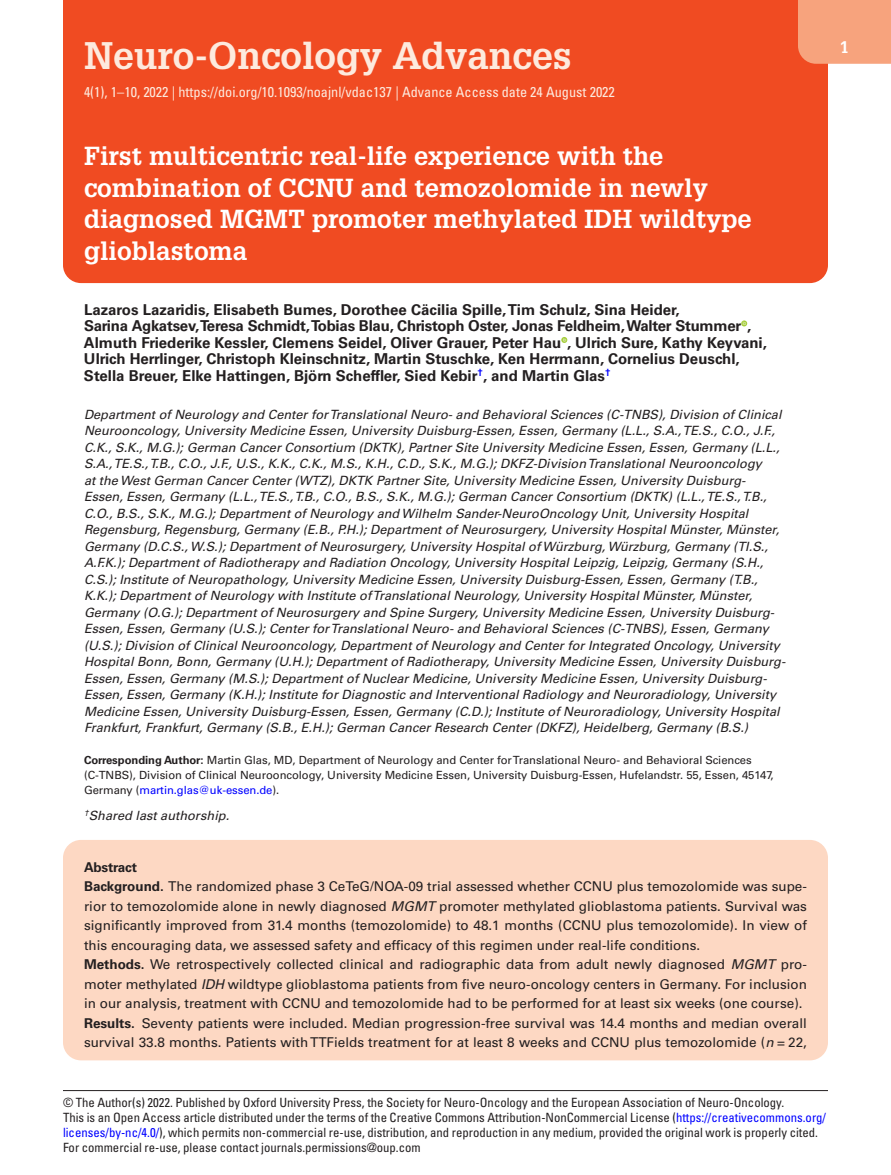
<style>
.page{position:relative;width:891px;height:1175px;background:#fff}
.page>*{position:absolute;margin:0;border:0;box-sizing:border-box;transform-origin:0 0}
.t1{font:700 37.5px "Glypha LT Std";color:#fdeade}
.t2{font:700 25.5px/31.5px "Glypha LT Std";color:#fff}
.t3{font:700 16.5px "Glypha LT Std";color:#fff}
.t4{font:700 15px/16.5px "Univers LT Std";color:#231f20}
.t5{font:condensed 14.25px "Univers LT Std";color:#fdeade}
.t6{font:13.5px/19.5px "Univers LT Std";color:#231f20}
.t7{font:italic 12.75px/16.5px "Univers LT Std";color:#231f20}
.t8{font:condensed 12.75px/15px "Univers LT Std";color:#231f20}
.t9{font:11.25px/15px "Univers LT Std";letter-spacing:-.005em;color:#231f20}
.s1{font-weight:700}
.s2{color:#00f}
.s3{font-style:italic}
</style>
<div class="page">
<div style="left:63px;top:0;width:765px;height:166px;background:#f04b22"></div>
<div style="left:798px;top:0;width:93px;height:64px;background:#f7a37d"></div>
<hr style="left:63px;top:1090px;width:765px;height:1px;background:#231f20">
<div style="left:63px;top:840px;width:765px;height:220px;background:#fdd8c3;border-radius:18px"></div>
<svg style="left:741px;top:320px;width:6px;height:6px"></svg>
<svg style="left:561px;top:337px;width:6px;height:6px"></svg>
<div style="left:63px;top:166px;width:765px;height:117px;background:#f04b22"></div>
<h1 class="t1" style="left:84px;top:32px;width:489px">Neuro-Oncology Advances</h1>
<p class="t5" style="left:84px;top:83px;width:532px">4(1), 1–10, 2022 | https://doi.org/10.1093/noajnl/vdac137 | Advance Access date 24 August 2022</p>
<h2 class="t2" style="left:84px;top:140px;width:669px">First multicentric real-life experience with the combination of CCNU and temozolomide in newly diagnosed MGMT promoter methylated IDH wildtype glioblastoma</h2>
<p class="t4" style="left:84px;top:301px;width:684px">Lazaros Lazaridis, Elisabeth Bumes, Dorothee Cäcilia Spille, Tim Schulz, Sina Heider,<br>Sarina Agkatsev, Teresa Schmidt, Tobias Blau, Christoph Oster, Jonas Feldheim, Walter Stummer , Almuth Friederike Kessler, Clemens Seidel, Oliver Grauer, Peter Hau , Ulrich Sure, Kathy Keyvani, Ulrich Herrlinger, Christoph Kleinschnitz, Martin Stuschke, Ken Herrmann, Cornelius Deuschl, Stella Breuer, Elke Hattingen, Björn Scheffler, Sied Kebir<sup>†</sup>, and Martin Glas<sup>†</sup></p>
<p class="t7" style="left:84px;top:406px;width:703px">Department of Neurology and Center for Translational Neuro- and Behavioral Sciences (C-TNBS), Division of Clinical Neurooncology, University Medicine Essen, University Duisburg-Essen, Essen, Germany (L.L., S.A., TE.S., C.O., J.F., C.K., S.K., M.G.); German Cancer Consortium (DKTK), Partner Site University Medicine Essen, Essen, Germany (L.L., S.A., TE.S., T.B., C.O., J.F., U.S., K.K., C.K., M.S., K.H., C.D., S.K., M.G.); DKFZ-Division Translational Neurooncology<br>at the West German Cancer Center (WTZ), DKTK Partner Site, University Medicine Essen, University Duisburg-Essen, Essen, Germany (L.L., TE.S., T.B., C.O., B.S., S.K., M.G.); German Cancer Consortium (DKTK) (L.L., TE.S., T.B., C.O., B.S., S.K., M.G.); Department of Neurology and Wilhelm Sander-NeuroOncology Unit, University Hospital Regensburg, Regensburg, Germany (E.B., P.H.); Department of Neurosurgery, University Hospital Münster, Münster, Germany (D.C.S., W.S.); Department of Neurosurgery, University Hospital of Würzburg, Würzburg, Germany (TI.S., A.F.K.); Department of Radiotherapy and Radiation Oncology, University Hospital Leipzig, Leipzig, Germany (S.H., C.S.); Institute of Neuropathology, University Medicine Essen, University Duisburg-Essen, Essen, Germany (T.B., K.K.); Department of Neurology with Institute of Translational Neurology, University Hospital Münster, Münster, Germany (O.G.); Department of Neurosurgery and Spine Surgery, University Medicine Essen, University Duisburg-Essen, Essen, Germany (U.S.); Center for Translational Neuro- and Behavioral Sciences (C-TNBS), Essen, Germany (U.S.); Division of Clinical Neurooncology, Department of Neurology and Center for Integrated Oncology, University Hospital Bonn, Bonn, Germany (U.H.); Department of Radiotherapy, University Medicine Essen, University Duisburg-Essen, Essen, Germany (M.S.); Department of Nuclear Medicine, University Medicine Essen, University Duisburg-Essen, Essen, Germany (K.H.); Institute for Diagnostic and Interventional Radiology and Neuroradiology, University Medicine Essen, University Duisburg-Essen, Essen, Germany (C.D.); Institute of Neuroradiology, University Hospital Frankfurt, Frankfurt, Germany (S.B., E.H.); German Cancer Research Center (DKFZ), Heidelberg, Germany (B.S.)</p>
<p class="t9" style="left:84px;top:753px;width:691px"><span class="s1">Corresponding Author:</span> Martin Glas, MD, Department of Neurology and Center for Translational Neuro- and Behavioral Sciences (C-TNBS), Division of Clinical Neurooncology, University Medicine Essen, University Duisburg-Essen, Hufelandstr. 55, Essen, 45147,<br>Germany (<span class="s2">martin.glas@uk-essen.de</span>).</p>
<p class="t7" style="left:84px;top:807px;width:147px"><sup>†</sup>Shared last authorship.</p>
<p class="t6" style="left:84px;top:857px;width:725px"><span class="s1">Abstract<br>Background.</span> The randomized phase 3 CeTeG/NOA-09 trial assessed whether CCNU plus temozolomide was supe&shy;rior to temozolomide alone in newly diagnosed <span class="s3">MGMT</span> promoter methylated glioblastoma patients. Survival was significantly improved from 31.4 months (temozolomide) to 48.1 months (CCNU plus temozolomide). In view of this encouraging data, we assessed safety and efficacy of this regimen under real-life conditions.<br><span class="s1">Methods.</span> We retrospectively collected clinical and radiographic data from adult newly diagnosed <span class="s3">MGMT</span> pro&shy;moter methylated <span class="s3">IDH</span> wildtype glioblastoma patients from five neuro-oncology centers in Germany. For inclusion in our analysis, treatment with CCNU and temozolomide had to be performed for at least six weeks (one course).<br><span class="s1">Results.</span> Seventy patients were included. Median progression-free survival was 14.4 months and median overall survival 33.8 months. Patients with TTFields treatment for at least 8 weeks and CCNU plus temozolomide (<span class="s3">n</span> = 22,</p>
<p class="t3" style="left:840px;top:37px;width:11px">1</p>
<p class="t8" style="left:63px;top:1095px;width:723px">© The Author(s) 2022. Published by Oxford University Press, the Society for Neuro-Oncology and the European Association of Neuro-Oncology.</p>
<p class="t8" style="left:63px;top:1110px;width:765px">This is an Open Access article distributed under the terms of the Creative Commons Attribution-NonCommercial License (<span class="s2">https://creativecommons.org/ licenses/by-nc/4.0/</span>), which permits non-commercial re-use, distribution, and reproduction in any medium, provided the original work is properly cited.<br>For commercial re-use, please contact journals.permissions@oup.com</p>
</div>
